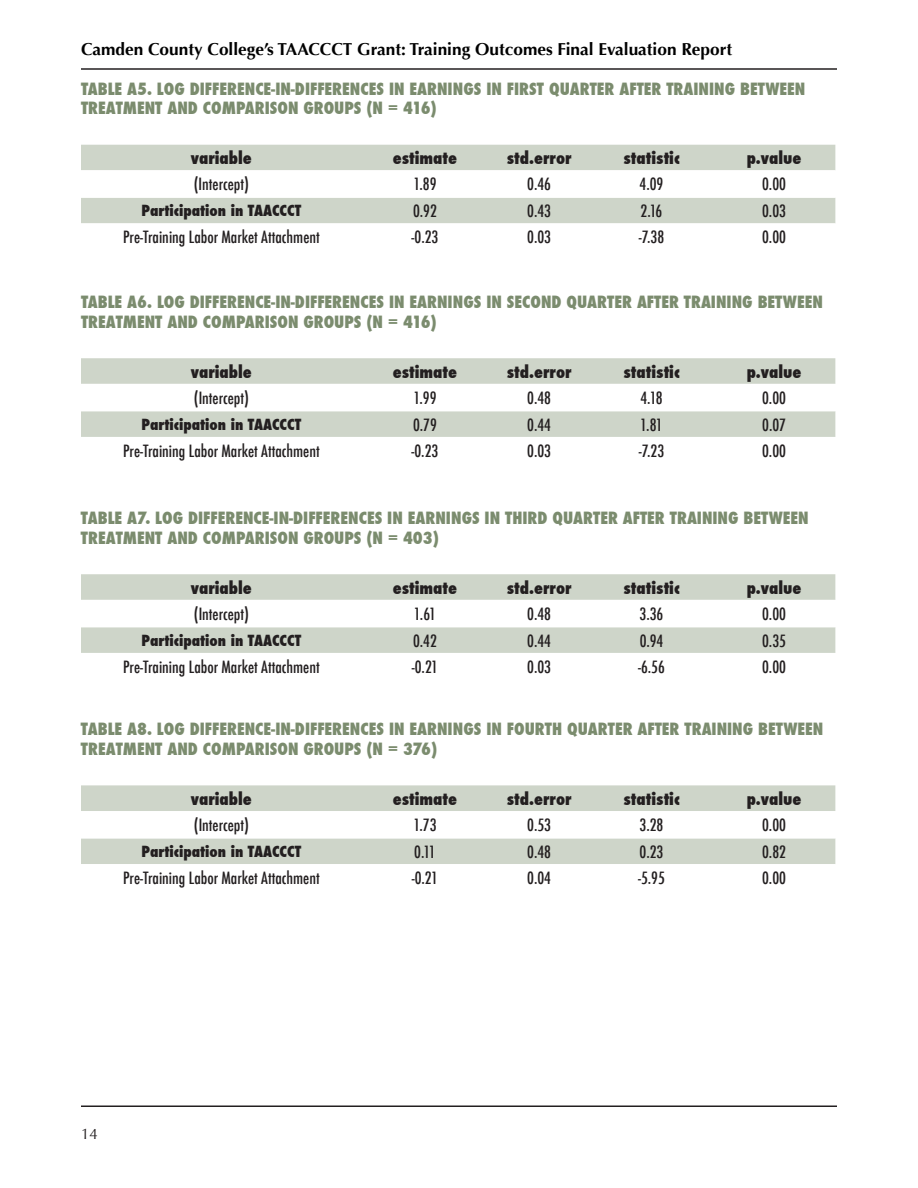
<style>
.page{position:relative;width:918px;height:1188px;background:#fff}
.page>*{position:absolute;margin:0;border:0;box-sizing:border-box;transform-origin:0 0}
.t1{font:700 17.25px "Optima";color:#000}
.t2{font:800 condensed 16.5px/19.8px "Futura";color:#7b8c6e}
.t3{font:500 condensed 16.5px "Futura";color:#231f20}
.t4{font:800 condensed 16.5px "Futura";color:#231f20}
.t5{font:800 condensed 15px "Futura";color:#231f20}
.t6{font:15px "Optima";color:#231f20}
</style>
<div class="page">
<hr style="left:81px;top:68px;width:756px;height:2px;background:#231f20">
<hr style="left:81px;top:1106px;width:756px;height:1px;background:#231f20">
<div style="left:81px;top:145px;width:754px;height:25px;background:#ced5c9"></div>
<div style="left:81px;top:198px;width:754px;height:25px;background:#ced5c9"></div>
<svg style="left:81px;top:358px;width:754px;height:26px;background:#ced5c9"></svg>
<div style="left:81px;top:411px;width:754px;height:26px;background:#ced5c9"></div>
<svg style="left:81px;top:574px;width:754px;height:26px;background:#ced5c9"></svg>
<div style="left:81px;top:627px;width:754px;height:26px;background:#ced5c9"></div>
<div style="left:81px;top:785px;width:754px;height:26px;background:#ced5c9"></div>
<div style="left:81px;top:838px;width:754px;height:26px;background:#ced5c9"></div>
<p class="t1" style="left:81px;top:39px;width:653px">Camden County College’s TAACCCT Grant: Training Outcomes Final Evaluation Report</p>
<p class="t2" style="left:81px;top:79px;width:726px">TABLE A5. LOG DIFFERENCE-IN-DIFFERENCES IN EARNINGS IN FIRST QUARTER AFTER TRAINING BETWEEN<br>TREATMENT AND COMPARISON GROUPS (N = 416)</p>
<p class="t4" style="left:191px;top:147px;width:62px">variable</p>
<p class="t4" style="left:393px;top:147px;width:66px">estimate</p>
<p class="t4" style="left:507px;top:147px;width:66px">std.error</p>
<p class="t4" style="left:623px;top:147px;width:58px">statistic</p>
<p class="t4" style="left:747px;top:147px;width:56px">p.value</p>
<p class="t3" style="left:194px;top:173px;width:57px">(Intercept)</p>
<p class="t3" style="left:413px;top:173px;width:25px">1.89</p>
<p class="t3" style="left:527px;top:173px;width:25px">0.46</p>
<p class="t3" style="left:640px;top:173px;width:25px">4.09</p>
<p class="t3" style="left:762px;top:173px;width:25px">0.00</p>
<p class="t5" style="left:142px;top:200px;width:161px">Participation in TAACCCT</p>
<p class="t3" style="left:413px;top:201px;width:25px">0.92</p>
<p class="t3" style="left:527px;top:201px;width:25px">0.43</p>
<p class="t3" style="left:641px;top:201px;width:23px">2.16</p>
<p class="t3" style="left:762px;top:201px;width:25px">0.03</p>
<p class="t3" style="left:123px;top:226px;width:198px">Pre-Training Labor Market Attachment</p>
<p class="t3" style="left:412px;top:226px;width:28px">-0.23</p>
<p class="t3" style="left:527px;top:226px;width:25px">0.03</p>
<p class="t3" style="left:639px;top:226px;width:27px">-7.38</p>
<p class="t3" style="left:762px;top:226px;width:25px">0.00</p>
<p class="t2" style="left:81px;top:292px;width:743px">TABLE A6. LOG DIFFERENCE-IN-DIFFERENCES IN EARNINGS IN SECOND QUARTER AFTER TRAINING BETWEEN<br>TREATMENT AND COMPARISON GROUPS (N = 416)</p>
<p class="t4" style="left:191px;top:361px;width:62px">variable</p>
<p class="t4" style="left:393px;top:361px;width:66px">estimate</p>
<p class="t4" style="left:507px;top:361px;width:66px">std.error</p>
<p class="t4" style="left:623px;top:361px;width:58px">statistic</p>
<p class="t4" style="left:747px;top:361px;width:56px">p.value</p>
<p class="t3" style="left:194px;top:387px;width:57px">(Intercept)</p>
<p class="t3" style="left:413px;top:387px;width:25px">1.99</p>
<p class="t3" style="left:527px;top:387px;width:25px">0.48</p>
<p class="t3" style="left:640px;top:387px;width:24px">4.18</p>
<p class="t3" style="left:762px;top:387px;width:25px">0.00</p>
<p class="t5" style="left:142px;top:414px;width:161px">Participation in TAACCCT</p>
<p class="t3" style="left:413px;top:414px;width:25px">0.79</p>
<p class="t3" style="left:527px;top:414px;width:25px">0.44</p>
<p class="t3" style="left:640px;top:414px;width:24px">1.81</p>
<p class="t3" style="left:762px;top:414px;width:25px">0.07</p>
<p class="t3" style="left:123px;top:440px;width:198px">Pre-Training Labor Market Attachment</p>
<p class="t3" style="left:412px;top:440px;width:28px">-0.23</p>
<p class="t3" style="left:527px;top:440px;width:25px">0.03</p>
<p class="t3" style="left:639px;top:440px;width:27px">-7.23</p>
<p class="t3" style="left:762px;top:440px;width:25px">0.00</p>
<p class="t2" style="left:81px;top:508px;width:729px">TABLE A7. LOG DIFFERENCE-IN-DIFFERENCES IN EARNINGS IN THIRD QUARTER AFTER TRAINING BETWEEN<br>TREATMENT AND COMPARISON GROUPS (N = 403)</p>
<p class="t4" style="left:191px;top:577px;width:62px">variable</p>
<p class="t4" style="left:393px;top:577px;width:66px">estimate</p>
<p class="t4" style="left:507px;top:577px;width:66px">std.error</p>
<p class="t4" style="left:623px;top:577px;width:58px">statistic</p>
<p class="t4" style="left:747px;top:577px;width:56px">p.value</p>
<p class="t3" style="left:194px;top:603px;width:57px">(Intercept)</p>
<p class="t3" style="left:414px;top:603px;width:24px">1.61</p>
<p class="t3" style="left:527px;top:603px;width:25px">0.48</p>
<p class="t3" style="left:640px;top:603px;width:25px">3.36</p>
<p class="t3" style="left:762px;top:603px;width:25px">0.00</p>
<p class="t5" style="left:142px;top:630px;width:161px">Participation in TAACCCT</p>
<p class="t3" style="left:413px;top:630px;width:25px">0.42</p>
<p class="t3" style="left:527px;top:630px;width:25px">0.44</p>
<p class="t3" style="left:640px;top:630px;width:25px">0.94</p>
<p class="t3" style="left:762px;top:630px;width:25px">0.35</p>
<p class="t3" style="left:123px;top:656px;width:198px">Pre-Training Labor Market Attachment</p>
<p class="t3" style="left:412px;top:656px;width:28px">-0.21</p>
<p class="t3" style="left:527px;top:656px;width:25px">0.03</p>
<p class="t3" style="left:638px;top:656px;width:28px">-6.56</p>
<p class="t3" style="left:762px;top:656px;width:25px">0.00</p>
<p class="t2" style="left:81px;top:719px;width:744px">TABLE A8. LOG DIFFERENCE-IN-DIFFERENCES IN EARNINGS IN FOURTH QUARTER AFTER TRAINING BETWEEN<br>TREATMENT AND COMPARISON GROUPS (N = 376)</p>
<p class="t4" style="left:191px;top:788px;width:62px">variable</p>
<p class="t4" style="left:393px;top:788px;width:66px">estimate</p>
<p class="t4" style="left:507px;top:788px;width:66px">std.error</p>
<p class="t4" style="left:623px;top:788px;width:58px">statistic</p>
<p class="t4" style="left:747px;top:788px;width:56px">p.value</p>
<p class="t3" style="left:194px;top:814px;width:57px">(Intercept)</p>
<p class="t3" style="left:413px;top:814px;width:25px">1.73</p>
<p class="t3" style="left:527px;top:814px;width:25px">0.53</p>
<p class="t3" style="left:640px;top:814px;width:25px">3.28</p>
<p class="t3" style="left:762px;top:814px;width:25px">0.00</p>
<p class="t5" style="left:142px;top:841px;width:161px">Participation in TAACCCT</p>
<p class="t3" style="left:414px;top:841px;width:23px">0.11</p>
<p class="t3" style="left:527px;top:841px;width:25px">0.48</p>
<p class="t3" style="left:640px;top:841px;width:25px">0.23</p>
<p class="t3" style="left:762px;top:841px;width:25px">0.82</p>
<p class="t3" style="left:123px;top:867px;width:198px">Pre-Training Labor Market Attachment</p>
<p class="t3" style="left:412px;top:867px;width:28px">-0.21</p>
<p class="t3" style="left:527px;top:867px;width:25px">0.04</p>
<p class="t3" style="left:638px;top:867px;width:28px">-5.95</p>
<p class="t3" style="left:762px;top:867px;width:25px">0.00</p>
<p class="t6" style="left:81px;top:1125px;width:18px">14</p>
</div>
